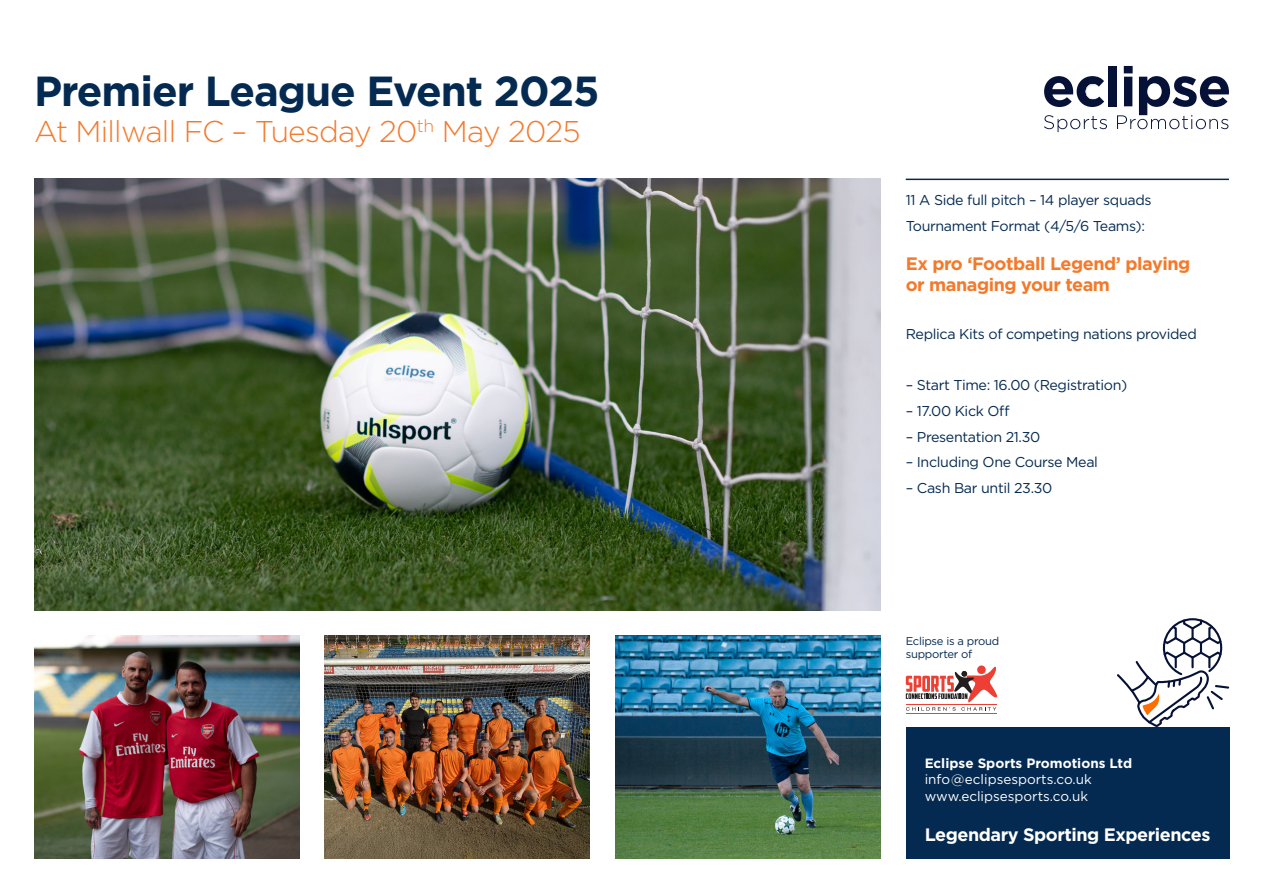
<style>
.page{position:relative;width:1263px;height:893px;background:#fff}
.page>*{position:absolute;margin:0;border:0;box-sizing:border-box;transform-origin:0 0}
._02_Subtitle{font:700 42px "Gotham";letter-spacing:-.025em;color:#042a51}
._02_Subtitle-2{font:300 30px "Gotham";letter-spacing:-.025em;color:#f4792a}
.t1{font:700 18px/21.8px "Gotham";letter-spacing:-.025em;color:#f4792a}
.t2{font:700 18px "Gotham";letter-spacing:-.025em;color:#fff}
.t3{font:14.25px "Gotham";letter-spacing:-.025em;color:#042a51}
._06_Body_Bottom{font:13.5px "Gotham";color:#fff}
._06_Body_Bottom-2{font:700 13.5px "Gotham";color:#fff}
.t4{font:11.25px "Gotham";letter-spacing:-.025em;color:#042a51}
</style>
<div class="page">
<img style="left:34px;top:179px;width:846px;height:431px">
<svg style="left:1044px;top:115px;width:63px;height:17px"></svg>
<svg style="left:1044px;top:76px;width:60px;height:31px"></svg>
<div style="left:1109px;top:66px;width:8px;height:40px;background:#061137"></div>
<svg style="left:1117px;top:66px;width:112px;height:63px"></svg>
<hr style="left:906px;top:179px;width:323px;height:1px;background:#042a51">
<div style="left:906px;top:727px;width:323px;height:132px;background:#042a51"></div>
<svg style="left:1117px;top:618px;width:112px;height:109px"></svg>
<img style="left:325px;top:636px;width:265px;height:223px">
<img style="left:615px;top:636px;width:265px;height:223px">
<img style="left:34px;top:636px;width:265px;height:223px">
<svg style="left:906px;top:666px;width:91px;height:45px"></svg>
<hr style="left:906px;top:705px;width:91px;height:1px;background:#ee3f34">
<hr style="left:906px;top:713px;width:90px;height:1px;background:#ee3f34">
<p class="_02_Subtitle" style="left:34px;top:64px;width:567px">Premier League Event 2025</p>
<p class="_02_Subtitle-2" style="left:34px;top:113px;width:548px">At Millwall FC – Tuesday 20<sup>th</sup> May 2025</p>
<p class="t3" style="left:906px;top:191px;width:247px">11 A Side full pitch – 14 player squads</p>
<p class="t3" style="left:906px;top:217px;width:241px">Tournament Format (4/5/6 Teams):</p>
<p class="t1" style="left:906px;top:252px;width:286px">Ex pro ‘Football Legend’ playing or managing your team</p>
<p class="t3" style="left:906px;top:324px;width:293px">Replica Kits of competing nations provided</p>
<p class="t3" style="left:906px;top:376px;width:223px">– Start Time: 16.00 (Registration)</p>
<p class="t3" style="left:906px;top:402px;width:105px">– 17.00 Kick Off</p>
<p class="t3" style="left:906px;top:427px;width:136px">– Presentation 21.30</p>
<p class="t3" style="left:906px;top:453px;width:194px">– Including One Course Meal</p>
<p class="t3" style="left:906px;top:479px;width:148px">– Cash Bar until 23.30</p>
<p class="t4" style="left:906px;top:634px;width:95px">Eclipse is a proud</p>
<p class="t4" style="left:906px;top:647px;width:68px">supporter of</p>
<p class="_06_Body_Bottom-2" style="left:925px;top:754px;width:209px">Eclipse Sports Promotions Ltd</p>
<p class="_06_Body_Bottom" style="left:925px;top:771px;width:169px">info@eclipsesports.co.uk</p>
<p class="_06_Body_Bottom" style="left:925px;top:787px;width:165px">www.eclipsesports.co.uk</p>
<p class="t2" style="left:925px;top:822px;width:287px">Legendary Sporting Experiences</p>
</div>
